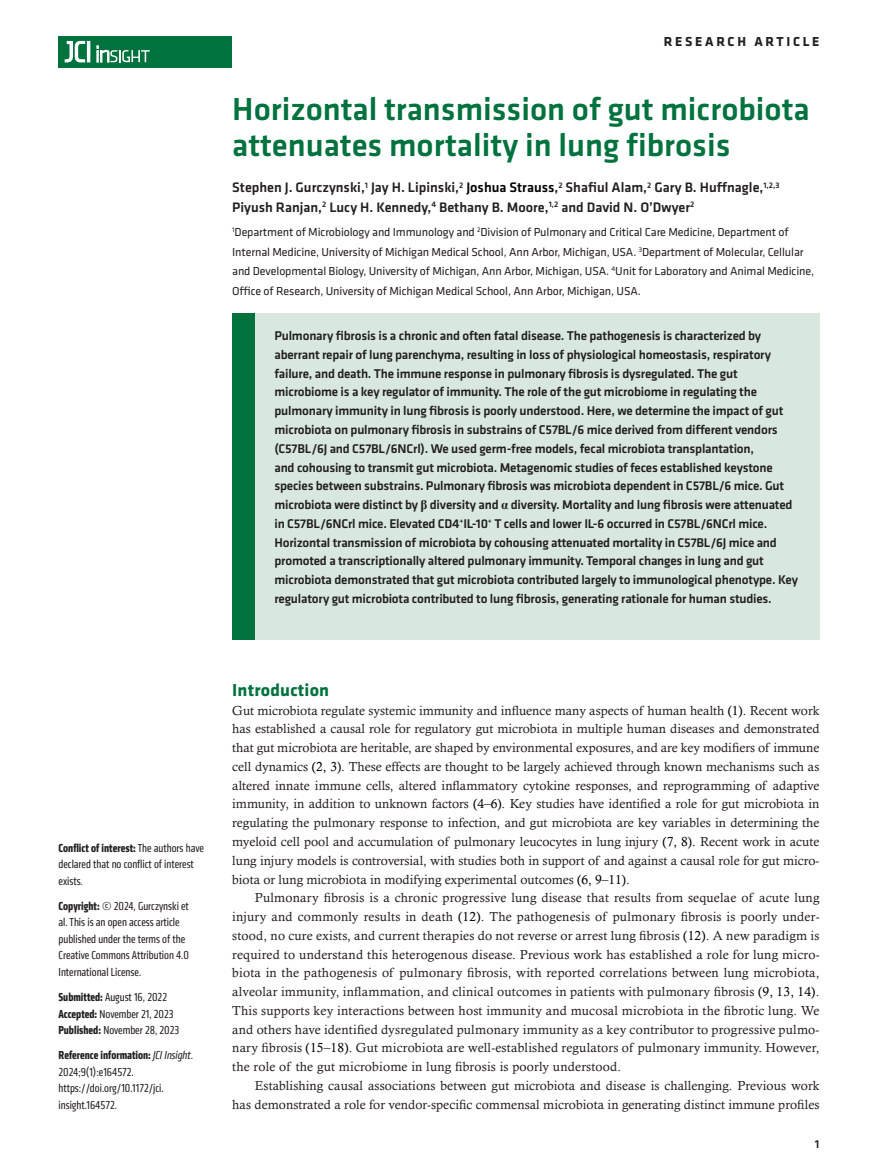
<style>
.page{position:relative;width:878px;height:1175px;background:#fff}
.page>*{position:absolute;margin:0;border:0;box-sizing:border-box;transform-origin:0 0}
.t1{font:500 33px/36px "Klavika Basic";color:#00723e}
.t2{font:700 18px "Klavika";letter-spacing:.01em;color:#00723e}
.t3{font:500 14.25px/19.5px "Klavika Basic";color:#231f20}
.t4{font:700 13.5px "Klavika Basic";letter-spacing:.2em;color:#231f20}
.t5{font:13.2px/18.8px "Calisto MT Std";letter-spacing:.005em;color:#231f20;text-align:justify}
.t6{font:500 13.2px/18.8px "Klavika Basic";letter-spacing:-.015em;color:#231f20}
.t7{font:12px/19.5px "Klavika";letter-spacing:-.01em;color:#231f20}
.t8{font:condensed 12px/16.5px "Klavika";color:#231f20}
.t9{font:500 12px "Klavika Basic";color:#231f20}
.s1{color:#000}
.s2{font-family:"Times New Roman";font-weight:700}
.s3{font-weight:700}
.s4{font-style:italic}
</style>
<div class="page">
<div style="left:59px;top:36px;width:173px;height:31px;background:#00723e"></div>
<hr style="left:87px;top:41px;width:3px;height:21px;background:#fff">
<svg style="left:64px;top:41px;width:21px;height:22px"></svg>
<svg style="left:97px;top:46px;width:53px;height:16px"></svg>
<div style="left:232px;top:313px;width:587px;height:327px;background:#d8e8df"></div>
<div style="left:232px;top:313px;width:22px;height:327px;background:#00723e"></div>
<p class="t4" style="left:663px;top:32px;width:157px">RESEARCH ARTICLE</p>
<h1 class="t1" style="left:232px;top:91px;width:579px">Horizontal transmission of gut microbiota attenuates mortality in lung fibrosis</h1>
<p class="t3" style="left:232px;top:178px;width:548px">Stephen J. Gurczynski,<sup>1</sup> Jay H. Lipinski,<sup>2</sup> <span class="s1">Joshua Strauss</span>,<sup>2</sup> Shafiul Alam,<sup>2</sup> Gary B. Huffnagle,<sup>1,2,3<br></sup>Piyush Ranjan,<sup>2</sup> Lucy H. Kennedy,<sup>4</sup> Bethany B. Moore,<sup>1,2</sup> and David N. O’Dwyer<sup>2</sup></p>
<p class="t7" style="left:232px;top:222px;width:583px"><sup>1</sup>Department of Microbiology and Immunology and <sup>2</sup>Division of Pulmonary and Critical Care Medicine, Department of Internal Medicine, University of Michigan Medical School, Ann Arbor, Michigan, USA. <sup>3</sup>Department of Molecular, Cellular and Developmental Biology, University of Michigan, Ann Arbor, Michigan, USA. <sup>4</sup>Unit for Laboratory and Animal Medicine, Office of Research, University of Michigan Medical School, Ann Arbor, Michigan, USA.</p>
<p class="t6" style="left:274px;top:326px;width:525px">Pulmonary fibrosis is a chronic and often fatal disease. The pathogenesis is characterized by aberrant repair of lung parenchyma, resulting in loss of physiological homeostasis, respiratory failure, and death. The immune response in pulmonary fibrosis is dysregulated. The gut microbiome is a key regulator of immunity. The role of the gut microbiome in regulating the pulmonary immunity in lung fibrosis is poorly understood. Here, we determine the impact of gut microbiota on pulmonary fibrosis in substrains of C57BL/6 mice derived from different vendors (C57BL/6J and C57BL/6NCrl). We used germ-free models, fecal microbiota transplantation,<br>and cohousing to transmit gut microbiota. Metagenomic studies of feces established keystone species between substrains. Pulmonary fibrosis was microbiota dependent in C57BL/6 mice. Gut microbiota were distinct by <span class="s2">β</span> diversity and <span class="s2">α</span> diversity. Mortality and lung fibrosis were attenuated in C57BL/6NCrl mice. Elevated CD4<sup>+</sup>IL-10<sup>+</sup> T cells and lower IL-6 occurred in C57BL/6NCrl mice.<br>Horizontal transmission of microbiota by cohousing attenuated mortality in C57BL/6J mice and promoted a transcriptionally altered pulmonary immunity. Temporal changes in lung and gut microbiota demonstrated that gut microbiota contributed largely to immunological phenotype. Key regulatory gut microbiota contributed to lung fibrosis, generating rationale for human studies.</p>
<p class="t8" style="left:59px;top:839px;width:147px"><span class="s3">Conflict of interest:</span> The authors have declared that no conflict of interest exists.</p>
<p class="t8" style="left:59px;top:897px;width:132px"><span class="s3">Copyright:</span> © 2024, Gurczynski et al. This is an open access article published under the terms of the<br>Creative Commons Attribution 4.0<br>International License.</p>
<p class="t8" style="left:59px;top:988px;width:122px"><span class="s3">Submitted:</span> August 16, 2022<br><span class="s3">Accepted:</span> November 21, 2023<br><span class="s3">Published:</span> November 28, 2023</p>
<p class="t8" style="left:59px;top:1046px;width:136px"><span class="s3">Reference information:</span> <span class="s4">JCI Insight</span>.<br>2024;9(1):e164572. https://doi.org/10.1172/jci. insight.164572.</p>
<h2 class="t2" style="left:232px;top:677px;width:98px">Introduction</h2>
<p class="t5" style="left:232px;top:700px;width:588px">Gut microbiota regulate systemic immunity and influence many aspects of human health <span class="s1">(1)</span>. Recent work has established a causal role for regulatory gut microbiota in multiple human diseases and demonstrated that gut microbiota are heritable, are shaped by environmental exposures, and are key modifiers of immune cell dynamics <span class="s1">(2, 3)</span>. These effects are thought to be largely achieved through known mechanisms such as altered innate immune cells, altered inflammatory cytokine responses, and reprogramming of adaptive immunity, in addition to unknown factors <span class="s1">(4–6)</span>. Key studies have identified a role for gut microbiota in regulating the pulmonary response to infection, and gut microbiota are key variables in determining the myeloid cell pool and accumulation of pulmonary leucocytes in lung injury <span class="s1">(7, 8)</span>. Recent work in acute lung injury models is controversial, with studies both in support of and against a causal role for gut micro&shy;biota or lung microbiota in modifying experimental outcomes <span class="s1">(6, 9–11)</span>.</p>
<p class="t5" style="left:232px;top:888px;width:588px;text-indent:22px">Pulmonary fibrosis is a chronic progressive lung disease that results from sequelae of acute lung injury and commonly results in death <span class="s1">(12)</span>. The pathogenesis of pulmonary fibrosis is poorly under&shy;stood, no cure exists, and current therapies do not reverse or arrest lung fibrosis <span class="s1">(12)</span>. A new paradigm is required to understand this heterogenous disease. Previous work has established a role for lung micro&shy;biota in the pathogenesis of pulmonary fibrosis, with reported correlations between lung microbiota, alveolar immunity, inflammation, and clinical outcomes in patients with pulmonary fibrosis <span class="s1">(9, 13, 14)</span>.<br>This supports key interactions between host immunity and mucosal microbiota in the fibrotic lung. We and others have identified dysregulated pulmonary immunity as a key contributor to progressive pulmo&shy;nary fibrosis <span class="s1">(15–18)</span>. Gut microbiota are well-established regulators of pulmonary immunity. However, the role of the gut microbiome in lung fibrosis is poorly understood.</p>
<p class="t5" style="left:232px;top:1076px;width:588px;text-align:right">Establishing causal associations between gut microbiota and disease is challenging. Previous work<br>has demonstrated a role for vendor-specific commensal microbiota in generating distinct immune profiles</p>
<p class="t9" style="left:814px;top:1135px;width:6px">1</p>
</div>
